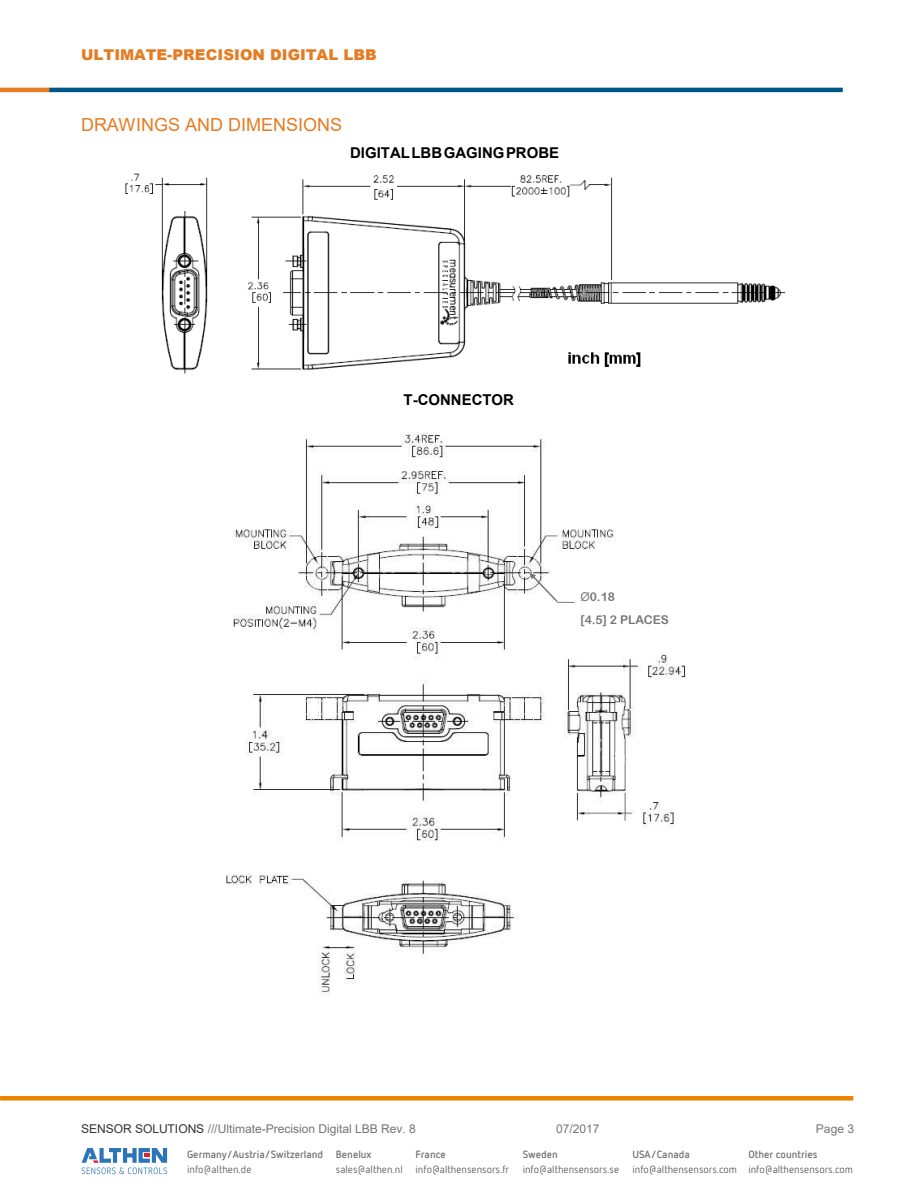
<style>
.page{position:relative;width:918px;height:1188px;background:#fff}
.page>*{position:absolute;margin:0;border:0;box-sizing:border-box;transform-origin:0 0}
.t1{font:18px "Arial";color:#e57c23}
.t2{font:700 15px "Arial";color:#000}
.t3{font:900 15px "Arial";color:#e57c23}
.t4{font:12px "Arial";color:#757574}
.t5{font:12px/23.2px "Arial Rounded MT Bold";color:#777}
.t6{font:10.5px "Netto OT";color:#5c5c5b}
.t7{font:700 10.5px "Netto OT";color:#737272}
.s1{font-family:"Arial"}
.s2{color:#333}
</style>
<div class="page">
<div style="left:0;top:1096px;width:853px;height:5px;background:#e98300"></div>
<hr style="left:49px;top:88px;width:794px;height:4px;background:#005587">
<hr style="left:0;top:88px;width:49px;height:4px;background:#e57c23">
<img style="left:125px;top:173px;width:660px;height:201px">
<img style="left:226px;top:433px;width:461px;height:560px">
<svg style="left:530px;top:573px;width:45px;height:30px"></svg>
<svg style="left:82px;top:1148px;width:85px;height:26px"></svg>
<h2 class="t3" style="left:81px;top:49px;width:297px">ULTIMATE-PRECISION DIGITAL LBB</h2>
<h1 class="t1" style="left:81px;top:118px;width:263px">DRAWINGS AND DIMENSIONS</h1>
<h2 class="t2" style="left:350px;top:147px;width:210px">DIGITAL LBB GAGING PROBE</h2>
<h2 class="t2" style="left:404px;top:394px;width:112px">T-CONNECTOR</h2>
<p class="t5" style="left:580px;top:587px;width:90px"><span class="s1">Ø</span>0.18<br>[4.5] 2 PLACES</p>
<p class="t4" style="left:81px;top:1124px;width:336px"><span class="s2">SENSOR SOLUTIONS</span> ///Ultimate-Precision Digital LBB Rev. 8</p>
<p class="t4" style="left:556px;top:1124px;width:45px">07/2017</p>
<p class="t4" style="left:816px;top:1124px;width:40px">Page 3</p>
<p class="t7" style="left:187px;top:1150px;width:138px">Germany/Austria/Switzerland</p>
<p class="t6" style="left:187px;top:1165px;width:66px">info@althen.de</p>
<p class="t7" style="left:336px;top:1150px;width:37px">Benelux</p>
<p class="t6" style="left:336px;top:1165px;width:69px">sales@althen.nl</p>
<p class="t7" style="left:416px;top:1150px;width:32px">France</p>
<p class="t6" style="left:416px;top:1165px;width:95px">info@althensensors.fr</p>
<p class="t7" style="left:523px;top:1150px;width:37px">Sweden</p>
<p class="t6" style="left:523px;top:1165px;width:98px">info@althensensors.se</p>
<p class="t7" style="left:632px;top:1150px;width:59px">USA/Canada</p>
<p class="t6" style="left:632px;top:1165px;width:106px">info@althensensors.com</p>
<p class="t7" style="left:748px;top:1150px;width:71px">Other countries</p>
<p class="t6" style="left:748px;top:1165px;width:106px">info@althensensors.com</p>
</div>
